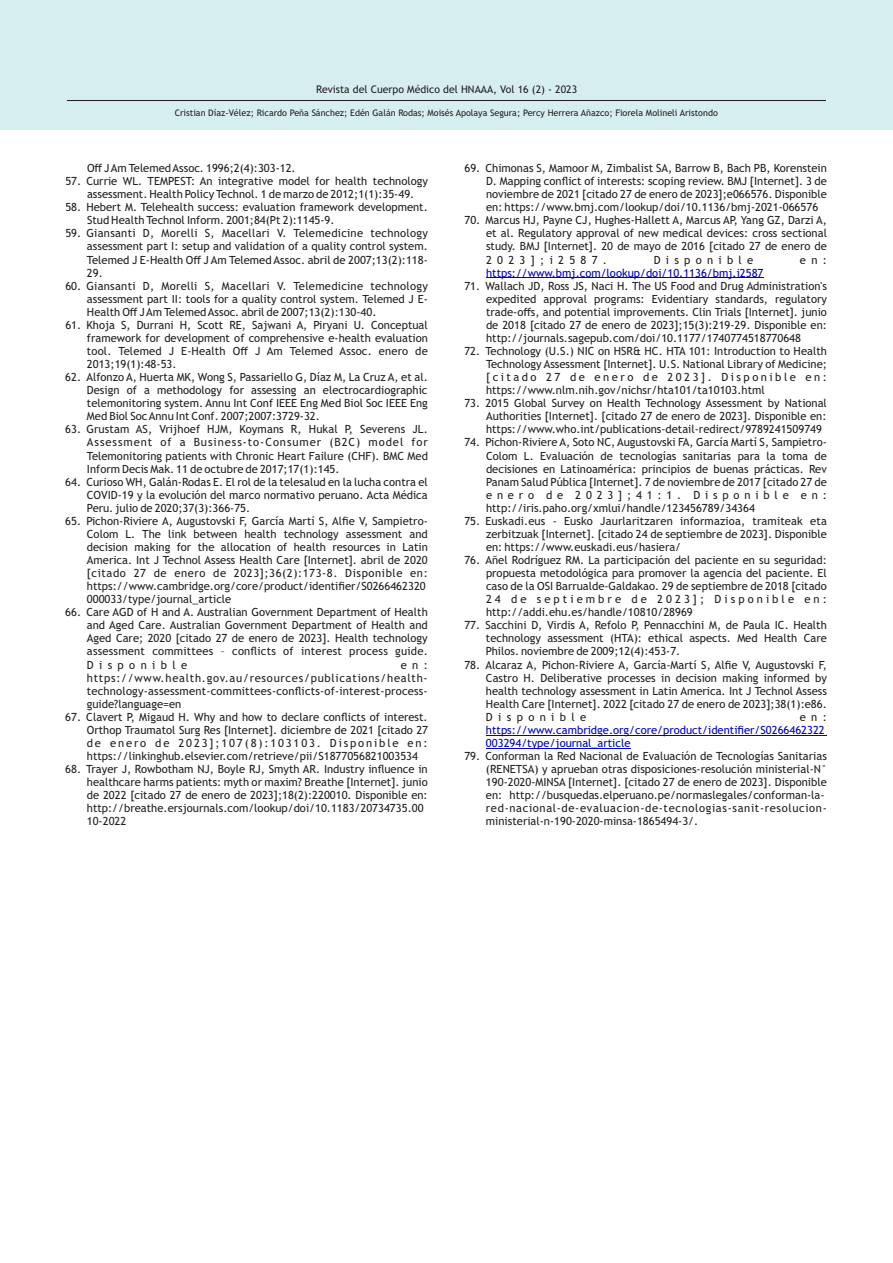
<style>
.page{position:relative;width:893px;height:1263px;background:#fff}
.page>*{position:absolute;margin:0;border:0;box-sizing:border-box;transform-origin:0 0}
.t1{font:11.25px/13px "Trebuchet MS";color:#231f20;text-align:justify}
.t2{font:11.25px/13px "Trebuchet MS";color:#0000c4}
.t3{font:11.25px "Trebuchet MS";letter-spacing:.47em;color:#231f20}
.t4{font:10.5px "Trebuchet MS";color:#231f20}
.t5{font:9px "Trebuchet MS";color:#231f20}
</style>
<div class="page">
<div style="left:0;top:0;width:893px;height:130px;background:#d7eef0"></div>
<hr style="left:67px;top:100px;width:759px;height:1px;background:#231f20">
<hr style="left:486px;top:278px;width:277px;height:1px;background:#0000c4">
<hr style="left:486px;top:735px;width:341px;height:1px;background:#0000c4">
<hr style="left:486px;top:748px;width:145px;height:1px;background:#0000c4">
<p class="t4" style="left:316px;top:86px;width:262px">Revista del Cuerpo Médico del HNAAA, Vol 16 (2) - 2023</p>
<p class="t5" style="left:175px;top:109px;width:545px">Cristian Díaz-Vélez; Ricardo Peña Sánchez; Edén Galán Rodas; Moisés Apolaya Segura; Percy Herrera Añazco; Fiorela Molineli Aristondo</p>
<p class="t1" style="left:87px;top:163px;width:210px">Off J Am Telemed Assoc. 1996;2(4):303-12.</p>
<p class="t1" style="left:87px;top:176px;width:342px;text-indent:-22px">57. Currie WL. TEMPEST: An integrative model for health technology assessment. Health Policy Technol. 1 de marzo de 2012;1(1):35-49.</p>
<p class="t1" style="left:87px;top:202px;width:342px;text-indent:-22px">58. Hebert M. Telehealth success: evaluation framework development.<br>Stud Health Technol Inform. 2001;84(Pt 2):1145-9.</p>
<p class="t1" style="left:87px;top:228px;width:342px;text-indent:-22px">59. Giansanti D, Morelli S, Macellari V. Telemedicine technology assessment part I: setup and validation of a quality control system.<br>Telemed J E-Health Off J Am Telemed Assoc. abril de 2007;13(2):118- 29.</p>
<p class="t1" style="left:87px;top:280px;width:342px;text-indent:-22px">60. Giansanti D, Morelli S, Macellari V. Telemedicine technology assessment part II: tools for a quality control system. Telemed J E-Health Off J Am Telemed Assoc. abril de 2007;13(2):130-40.</p>
<p class="t1" style="left:87px;top:319px;width:342px;text-indent:-22px">61. Khoja S, Durrani H, Scott RE, Sajwani A, Piryani U. Conceptual framework for development of comprehensive e-health evaluation tool. Telemed J E-Health Off J Am Telemed Assoc. enero de 2013;19(1):48-53.</p>
<p class="t1" style="left:87px;top:372px;width:342px;text-indent:-22px">62. Alfonzo A, Huerta MK, Wong S, Passariello G, Díaz M, La Cruz A, et al.<br>Design of a methodology for assessing an electrocardiographic telemonitoring system. Annu Int Conf IEEE Eng Med Biol Soc IEEE Eng Med Biol Soc Annu Int Conf. 2007;2007:3729-32.</p>
<p class="t1" style="left:87px;top:424px;width:343px;text-indent:-22px">63. Grustam AS, Vrijhoef HJM, Koymans R, Hukal P, Severens JL.<br>Assessment of a Business-to-Consumer (B2C) model for Telemonitoring patients with Chronic Heart Failure (CHF). BMC Med Inform Decis Mak. 11 de octubre de 2017;17(1):145.</p>
<p class="t1" style="left:87px;top:476px;width:342px;text-indent:-22px">64. Curioso WH, Galán-Rodas E. El rol de la telesalud en la lucha contra el COVID-19 y la evolución del marco normativo peruano. Acta Médica Peru. julio de 2020;37(3):366-75.</p>
<p class="t1" style="left:87px;top:515px;width:342px;text-align:left;text-indent:-22px">65. Pichon-Riviere A, Augustovski F, García Martí S, Alfie V, Sampietro-Colom L. The link between health technology assessment and decision making for the allocation of health resources in Latin America. Int J Technol Assess Health Care [Internet]. abril de 2020 [citado 27 de enero de 2023];36(2):173-8. Disponible en: https://www.cambridge.org/core/product/identifier/S0266462320<br>000033/type/journal_article</p>
<p class="t1" style="left:87px;top:607px;width:342px;text-indent:-22px">66. Care AGD of H and A. Australian Government Department of Health and Aged Care. Australian Government Department of Health and Aged Care; 2020 [citado 27 de enero de 2023]. Health technology assessment committees – conflicts of interest process guide.<br>Disponible</p>
<p class="t1" style="left:87px;top:659px;width:342px;text-indent:314px">en: https://www.health.gov.au/resources/publications/health&shy;technology-assessment-committees-conflicts-of-interest-process&shy;guide?language=en</p>
<p class="t1" style="left:87px;top:711px;width:343px;text-indent:-22px">67. Clavert P, Migaud H. Why and how to declare conflicts of interest.<br>Orthop Traumatol Surg Res [Internet]. diciembre de 2021 [citado 27 de enero de 2023];107(8):103103. Disponible en: https://linkinghub.elsevier.com/retrieve/pii/S1877056821003534</p>
<p class="t1" style="left:87px;top:763px;width:342px;text-align:left;text-indent:-22px">68. Trayer J, Rowbotham NJ, Boyle RJ, Smyth AR. Industry influence in healthcare harms patients: myth or maxim? Breathe [Internet]. junio de 2022 [citado 27 de enero de 2023];18(2):220010. Disponible en: http://breathe.ersjournals.com/lookup/doi/10.1183/20734735.00<br>10-2022</p>
<p class="t1" style="left:486px;top:163px;width:342px;text-indent:-22px">69. Chimonas S, Mamoor M, Zimbalist SA, Barrow B, Bach PB, Korenstein D. Mapping conflict of interests: scoping review. BMJ [Internet]. 3 de noviembre de 2021 [citado 27 de enero de 2023];e066576. Disponible en: https://www.bmj.com/lookup/doi/10.1136/bmj-2021-066576</p>
<p class="t1" style="left:486px;top:215px;width:342px;text-indent:-22px">70. Marcus HJ, Payne CJ, Hughes-Hallett A, Marcus AP, Yang GZ, Darzi A, et al. Regulatory approval of new medical devices: cross sectional study. BMJ [Internet]. 20 de mayo de 2016 [citado 27 de enero de 2023];i2587.</p>
<p class="t3" style="left:654px;top:255px;width:101px">Disponible</p>
<p class="t1" style="left:800px;top:254px;width:29px">en:</p>
<p class="t2" style="left:486px;top:267px;width:279px">https://www.bmj.com/lookup/doi/10.1136/bmj.i2587</p>
<p class="t1" style="left:486px;top:280px;width:342px;text-indent:-22px">71. Wallach JD, Ross JS, Naci H. The US Food and Drug Administration's expedited approval programs: Evidentiary standards, regulatory trade-offs, and potential improvements. Clin Trials [Internet]. junio de 2018 [citado 27 de enero de 2023];15(3):219-29. Disponible en: http://journals.sagepub.com/doi/10.1177/1740774518770648</p>
<p class="t1" style="left:486px;top:345px;width:342px;text-indent:-22px">72. Technology (U.S.) NIC on HSR&amp; HC. HTA 101: Introduction to Health Technology Assessment [Internet]. U.S. National Library of Medicine; [citado 27 de enero de 2023]. Disponible en: https://www.nlm.nih.gov/nichsr/hta101/ta10103.html</p>
<p class="t1" style="left:486px;top:398px;width:342px;text-indent:-22px">73. 2015 Global Survey on Health Technology Assessment by National Authorities [Internet]. [citado 27 de enero de 2023]. Disponible en: https://www.who.int/publications-detail-redirect/9789241509749</p>
<p class="t1" style="left:486px;top:437px;width:342px;text-indent:-22px">74. Pichon-Riviere A, Soto NC, Augustovski FA, García Martí S, Sampietro-Colom L. Evaluación de tecnologías sanitarias para la toma de decisiones en Latinoamérica: principios de buenas prácticas. Rev Panam Salud Pública [Internet]. 7 de noviembre de 2017 [citado 27 de enero de 2023];41:1. Disponible en: http://iris.paho.org/xmlui/handle/123456789/34364</p>
<p class="t1" style="left:486px;top:515px;width:342px;text-indent:-22px">75. Euskadi.eus - Eusko Jaurlaritzaren informazioa, tramiteak eta zerbitzuak [Internet]. [citado 24 de septiembre de 2023]. Disponible en: https://www.euskadi.eus/hasiera/</p>
<p class="t1" style="left:486px;top:554px;width:342px;text-indent:-22px">76. Añel Rodríguez RM. La participación del paciente en su seguridad: propuesta metodológica para promover la agencia del paciente. El caso de la OSI Barrualde-Galdakao. 29 de septiembre de 2018 [citado 24 de septiembre de 2023]; Disponible en: http://addi.ehu.es/handle/10810/28969</p>
<p class="t1" style="left:486px;top:620px;width:342px;text-indent:-22px">77. Sacchini D, Virdis A, Refolo P, Pennacchini M, de Paula IC. Health technology assessment (HTA): ethical aspects. Med Health Care Philos. noviembre de 2009;12(4):453-7.</p>
<p class="t1" style="left:486px;top:659px;width:342px;text-indent:-22px">78. Alcaraz A, Pichon-Riviere A, García-Martí S, Alfie V, Augustovski F, Castro H. Deliberative processes in decision making informed by health technology assessment in Latin America. Int J Technol Assess Health Care [Internet]. 2022 [citado 27 de enero de 2023];38(1):e86.<br>Disponible</p>
<p class="t1" style="left:800px;top:711px;width:29px">en:</p>
<p class="t2" style="left:486px;top:724px;width:340px">https://www.cambridge.org/core/product/identifier/S0266462322<br>003294/type/journal_article</p>
<p class="t1" style="left:486px;top:750px;width:342px;text-align:left;text-indent:-22px">79. Conforman la Red Nacional de Evaluación de Tecnologías Sanitarias (RENETSA) y aprueban otras disposiciones-resolución ministerial-N° 190-2020-MINSA [Internet]. [citado 27 de enero de 2023]. Disponible en: http://busquedas.elperuano.pe/normaslegales/conforman-la&shy;red-nacional-de-evaluacion-de-tecnologias-sanit-resolucion&shy;ministerial-n-190-2020-minsa-1865494-3/.</p>
</div>
